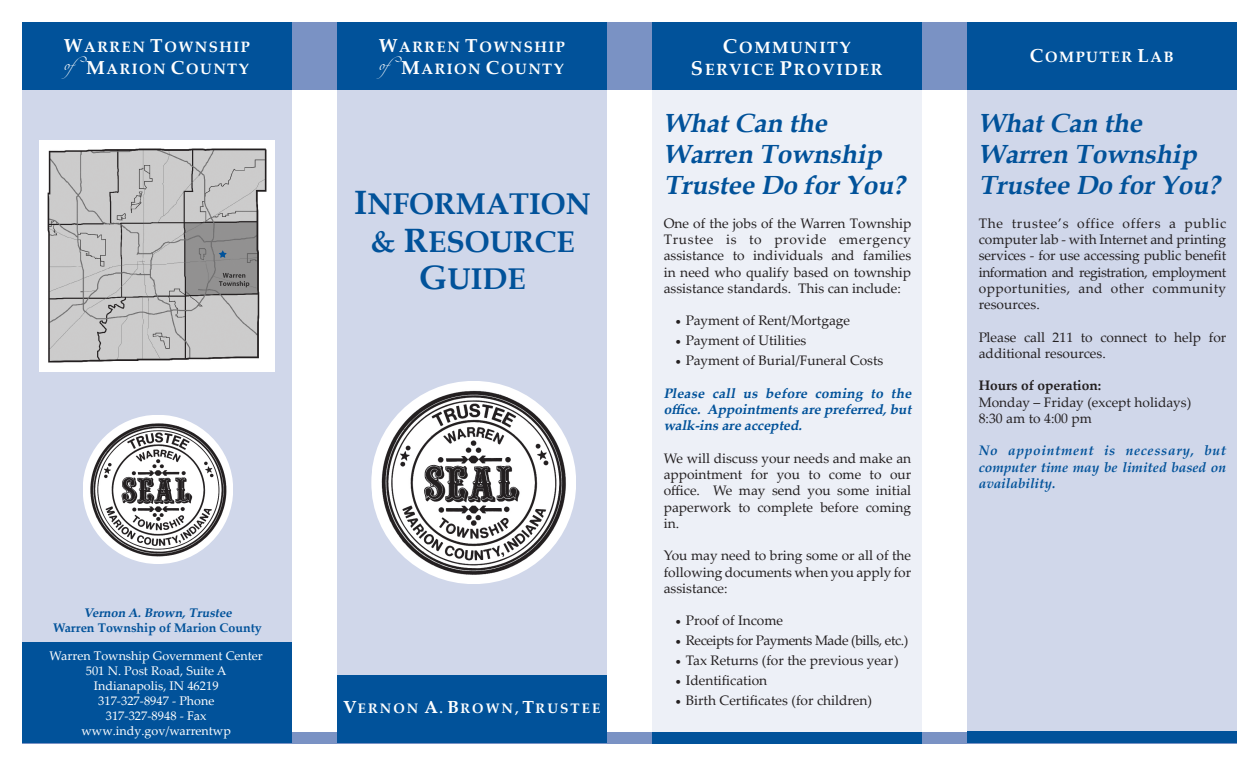
<style>
.page{position:relative;width:1260px;height:765px;background:#fff}
.page>*{position:absolute;margin:0;border:0;box-sizing:border-box;transform-origin:0 0}
.t1{font:700 30px "Book Antiqua";color:#01529a}
.t2{font:italic 700 26.25px "Book Antiqua";color:#01529a}
.t3{font:700 16.25px/21.2px "Palatino Linotype";letter-spacing:.1em;color:#fff;text-align:center}
.t4{font:700 15px "Palatino Linotype";letter-spacing:.1em;color:#fff}
.t5{font:13.75px/16.2px "Palatino Linotype";color:#231f20;text-align:justify}
.t6{font:italic 700 13.75px/16.2px "Palatino Linotype";color:#01529a;text-align:justify}
.t7{font:italic 700 13.75px/16.2px "Palatino Linotype";color:#01529a;text-align:justify}
.t8{font:13.75px "Palatino Linotype";letter-spacing:-.03em;color:#231f20}
.t9{font:700 13.75px "Palatino Linotype";letter-spacing:.15em;color:#fff}
.t10{font:700 13.75px "Palatino Linotype";color:#231f20}
.t11{font:12.5px "Palatino Linotype";color:#fff}
.t12{font:700 12.5px "Palatino Linotype";color:#01529a}
.t13{font:italic 700 12.5px "Palatino Linotype";color:#01529a}
.s1{font-size:18.75px}
.s2{font-size:33.75px}
.s3{font-size:17.5px}
.s4{font-size:20px}
.s5{font-weight:700}
</style>
<div class="page">
<div style="left:22px;top:732px;width:1216px;height:11px;background:#7a92c4"></div>
<div style="left:22px;top:23px;width:1216px;height:67px;background:#7a92c4"></div>
<div style="left:968px;top:90px;width:270px;height:641px;background:#d0d7ea"></div>
<div style="left:22px;top:90px;width:270px;height:570px;background:#d0d7ea"></div>
<div style="left:22px;top:643px;width:270px;height:100px;background:#01529a"></div>
<div style="left:338px;top:90px;width:270px;height:586px;background:#d0d7ea"></div>
<div style="left:338px;top:676px;width:270px;height:67px;background:#01529a"></div>
<div style="left:338px;top:22px;width:270px;height:68px;background:#01529a"></div>
<div style="left:968px;top:22px;width:270px;height:68px;background:#01529a"></div>
<div style="left:22px;top:22px;width:270px;height:68px;background:#01529a"></div>
<div style="left:968px;top:732px;width:270px;height:11px;background:#01529a"></div>
<div style="left:652px;top:90px;width:270px;height:641px;background:#edf0f7"></div>
<div style="left:652px;top:22px;width:270px;height:68px;background:#01529a"></div>
<div style="left:652px;top:732px;width:270px;height:11px;background:#01529a"></div>
<svg style="left:371px;top:381px;width:205px;height:203px"></svg>
<svg style="left:83px;top:415px;width:150px;height:149px"></svg>
<div style="left:39px;top:140px;width:236px;height:231px;background:#fff"></div>
<img style="left:47px;top:148px;width:220px;height:215px">
<svg style="left:219px;top:250px;width:8px;height:8px"></svg>
<p class="t4" style="left:64px;top:37px;width:188px"><span class="s1">W</span>ARREN <span class="s1">T</span>OWNSHIP</p>
<p class="t4" style="left:65px;top:58px;width:186px"><sup>of</sup><span class="s1">M</span>ARION <span class="s1">C</span>OUNTY</p>
<p class="t13" style="left:83px;top:603px;width:153px">Vernon A.Brown,Trustee</p>
<p class="t12" style="left:53px;top:618px;width:210px">Warren Township of Marion County</p>
<p class="t11" style="left:50px;top:647px;width:215px">Warren Township Government Center</p>
<p class="t11" style="left:86px;top:662px;width:142px">501 N. Post Road, Suite A</p>
<p class="t11" style="left:94px;top:677px;width:126px">Indianapolis, IN 46219</p>
<p class="t11" style="left:98px;top:692px;width:118px">317-327-8947 - Phone</p>
<p class="t11" style="left:106px;top:707px;width:102px">317-327-8948 - Fax</p>
<p class="t11" style="left:82px;top:722px;width:151px">www.indy.gov/warrentwp</p>
<p class="t4" style="left:379px;top:37px;width:188px"><span class="s1">W</span>ARREN <span class="s1">T</span>OWNSHIP</p>
<p class="t4" style="left:380px;top:58px;width:186px"><sup>of</sup><span class="s1">M</span>ARION <span class="s1">C</span>OUNTY</p>
<p class="t1" style="left:354px;top:183px;width:238px"><span class="s2">I</span>NFORMATION</p>
<p class="t1" style="left:370px;top:221px;width:206px">&amp; <span class="s2">R</span>ESOURCE</p>
<p class="t1" style="left:419px;top:258px;width:108px"><span class="s2">G</span>UIDE</p>
<p class="t9" style="left:343px;top:699px;width:259px"><span class="s3">V</span>ERNON <span class="s3">A</span>. <span class="s3">B</span>ROWN, <span class="s3">T</span>RUSTEE</p>
<p class="t3" style="left:691px;top:37px;width:193px"><span class="s4">C</span>OMMUNITY<br><span class="s4">S</span>ERVICE <span class="s4">P</span>ROVIDER</p>
<p class="t2" style="left:664px;top:105px;width:171px">WhatCan the</p>
<p class="t2" style="left:664px;top:136px;width:226px">Warren Township</p>
<p class="t2" style="left:664px;top:167px;width:249px">Trustee Do forYou?</p>
<p class="t5" style="left:664px;top:215px;width:249px">One of the jobs of the Warren Township Trustee is to provide emergency assistance to individuals and families in need who qualify based on township assistance standards. This can include:</p>
<p class="t5" style="left:674px;top:312px;width:178px"><span class="s5">•</span> Payment of Rent/Mortgage</p>
<p class="t5" style="left:674px;top:332px;width:134px"><span class="s5">•</span> Payment of Utilities</p>
<p class="t5" style="left:674px;top:352px;width:211px"><span class="s5">•</span> Payment of Burial/Funeral Costs</p>
<p class="t6" style="left:664px;top:385px;width:252px">Please call us before coming to the office. Appointments are preferred,but walk-ins are accepted.</p>
<p class="t5" style="left:664px;top:450px;width:249px">We will discuss your needs and make an appointment for you to come to our office. We may send you some initial paperwork to complete before coming in.</p>
<p class="t5" style="left:664px;top:547px;width:249px">You may need to bring some or all of the following documents when you apply for assistance:</p>
<p class="t5" style="left:674px;top:612px;width:111px"><span class="s5">•</span> Proof of Income</p>
<p class="t8" style="left:674px;top:631px;width:236px"><span class="s5">•</span> Receipts for Payments Made (bills, etc.)</p>
<p class="t5" style="left:674px;top:652px;width:226px"><span class="s5">•</span> Tax Returns (for the previous year)</p>
<p class="t5" style="left:674px;top:672px;width:95px"><span class="s5">•</span> Identification</p>
<p class="t5" style="left:674px;top:692px;width:200px"><span class="s5">•</span> Birth Certificates (for children)</p>
<p class="t4" style="left:1030px;top:46px;width:145px"><span class="s1">C</span>OMPUTER <span class="s1">L</span>AB</p>
<p class="t2" style="left:979px;top:105px;width:171px">WhatCan the</p>
<p class="t2" style="left:979px;top:136px;width:226px">Warren Township</p>
<p class="t2" style="left:979px;top:168px;width:249px">Trustee Do forYou?</p>
<p class="t5" style="left:979px;top:215px;width:249px">The trustee’s office offers a public computer lab - with Internet and printing services - for use accessing public benefit information and registration, employment opportunities, and other community resources.</p>
<p class="t5" style="left:979px;top:328px;width:249px">Please call 211 to connect to help for additional resources.</p>
<p class="t10" style="left:979px;top:376px;width:124px">Hours of operation:</p>
<p class="t5" style="left:979px;top:393px;width:214px">Monday – Friday (except holidays)</p>
<p class="t5" style="left:979px;top:410px;width:115px">8:30 am to 4:00 pm</p>
<p class="t7" style="left:979px;top:442px;width:249px">No appointment is necessary, but computer time may be limited based on availability.</p>
</div>
